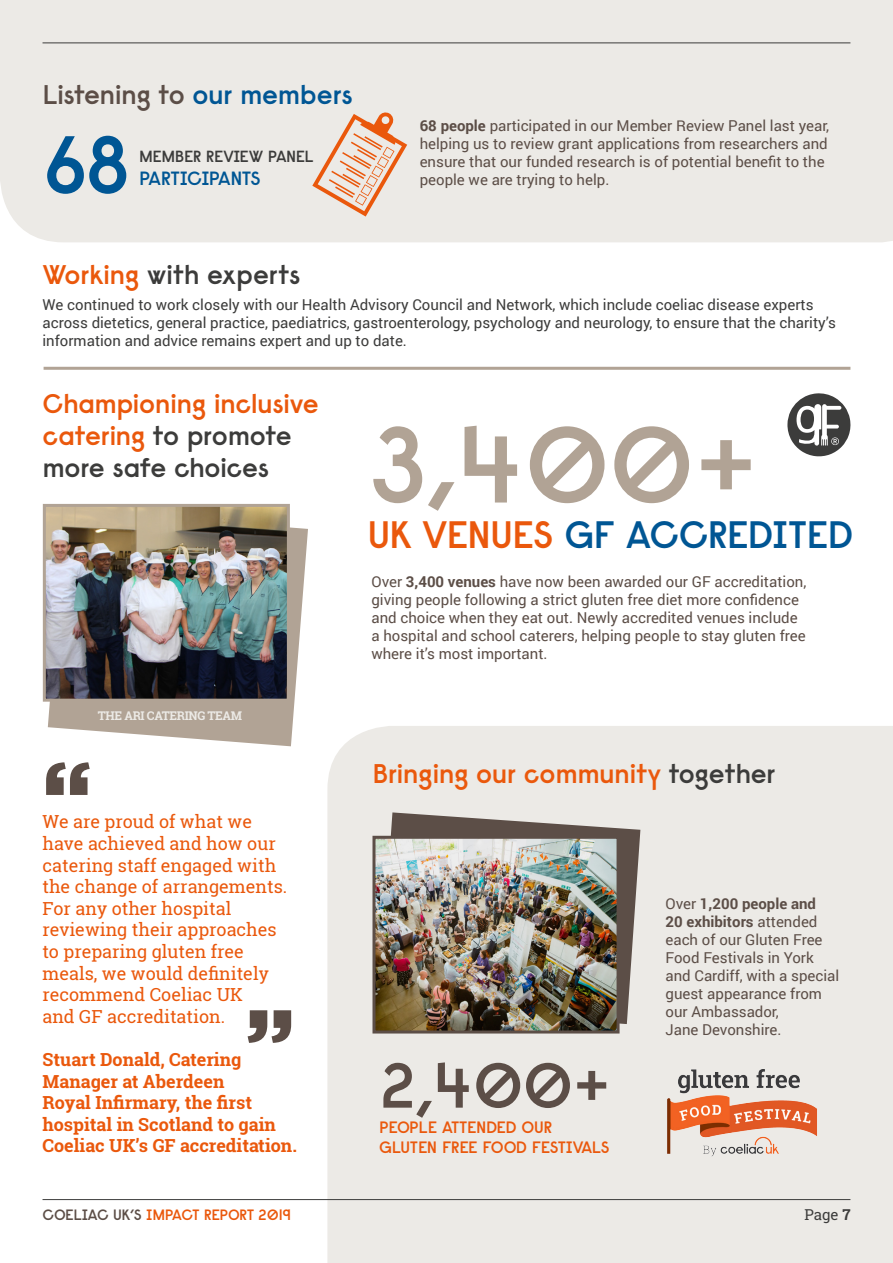
<style>
.page{position:relative;width:893px;height:1263px;background:#fff}
.page>*{position:absolute;margin:0;border:0;box-sizing:border-box;transform-origin:0 0}
.t1{font:600 108px "Raisonne";color:#b1a395}
.t2{font:900 90px "Gotham";color:#5c4e47}
.t3{font:600 81.6px "Raisonne";color:#005694}
.t4{font:600 63.6px "Raisonne";color:#5c4e47}
.t5{font:600 38.25px "Raisonne";letter-spacing:-.025em;color:#005694}
.t6{font:600 27px/32.4px "Raisonne";letter-spacing:-.02em;color:#ea580c}
.t7{font:600 27px "Raisonne";letter-spacing:-.02em;color:#5c4e47}
.t8{font:600 27px "Raisonne";letter-spacing:-.015em;color:#3c3c3b}
.t9{font:600 19.2px "Raisonne";letter-spacing:-.02em;color:#005694}
.t10{font:18px/21.6px "Roboto Slab";color:#ea580c}
.t11{font:700 18px/21.6px "Roboto Slab";color:#ea580c}
.t12{font:600 16.5px/19.8px "Raisonne";letter-spacing:-.025em;color:#ea580c}
.t13{font:600 16.2px "Raisonne";letter-spacing:-.03em;color:#3c3c3b}
.t14{font:15px/18px "Roboto";color:#5c4e47}
.t15{font:15px/18px "Roboto";color:#3c3c3b}
.t16{font:600 15px "Raisonne";letter-spacing:-.02em;color:#ea580c}
.t17{font:15px "Roboto Slab";color:#3c3c3b}
.t18{font:700 12px "Roboto Slab";letter-spacing:-.03em;color:#eceae6}
.s1{color:#005694}
.s2{color:#ea580c}
.s3{font-weight:700}
.s4{color:#3c3c3b}
.s5{color:#5c4e47}
</style>
<div class="page">
<svg style="left:787px;top:393px;width:64px;height:64px"></svg>
<hr style="left:44px;top:367px;width:806px;height:3px;background:#b1a395">
<div style="left:0;top:0;width:893px;height:242px;background:#eceae6"></div>
<div style="left:327px;top:726px;width:566px;height:537px;background:#eceae6"></div>
<svg style="left:312px;top:111px;width:95px;height:106px;background:#ebccba"></svg>
<svg style="left:379px;top:812px;width:261px;height:212px;background:#918781"></svg>
<img style="left:376px;top:840px;width:240px;height:189px">
<div style="left:372px;top:836px;width:248px;height:197px;border:3px solid #5c4e47"></div>
<hr style="left:43px;top:1199px;width:807px;height:1px;background:#3c3c3b">
<hr style="left:43px;top:43px;width:807px;height:1px;background:#3c3c3b">
<svg style="left:48px;top:527px;width:260px;height:219px;fill:#b1a395"></svg>
<img style="left:654px;top:1052px;width:173px;height:118px">
<img style="left:47px;top:508px;width:239px;height:190px">
<div style="left:43px;top:504px;width:247px;height:198px;border:3px solid #b1a395"></div>
<h3 class="t7" style="left:43px;top:77px;width:312px">Listening to <span class="s1">our members</span></h3>
<h3 class="t3" style="left:43px;top:112px;width:91px">68</h3>
<p class="t13" style="left:139px;top:145px;width:176px">MEMBER REVIEW PANEL</p>
<p class="t9" style="left:139px;top:166px;width:123px">PARTICIPANTS</p>
<h3 class="t8" style="left:43px;top:257px;width:259px"><span class="s2">Working</span> with experts</h3>
<p class="t14" style="left:420px;top:116px;width:411px"><span class="s3">68 people</span> participated in our Member Review Panel last year, helping us to review grant applications from researchers and ensure that our funded research is of potential benefit to the people we are trying to help.</p>
<p class="t15" style="left:43px;top:295px;width:795px">We continued to work closely with our Health Advisory Council and Network, which include coeliac disease experts across dietetics, general practice, paediatrics, gastroenterology, psychology and neurology, to ensure that the charity’s information and advice remains expert and up to date.</p>
<h3 class="t6" style="left:43px;top:386px;width:278px">Championing inclusive catering <span class="s4">to promote more safe choices</span></h3>
<p class="t18" style="left:98px;top:707px;width:146px">THE ARI CATERING TEAM</p>
<h2 class="t2" style="left:43px;top:732px;width:51px">“</h2>
<p class="t10" style="left:43px;top:811px;width:246px">We are proud of what we have achieved and how our catering staff engaged with the change of arrangements.<br>For any other hospital reviewing their approaches to preparing gluten free meals, we would definitely recommend Coeliac UK<br>and GF accreditation.</p>
<p class="t11" style="left:43px;top:1048px;width:256px">Stuart Donald, Catering<br>Manager at Aberdeen<br>Royal Infirmary, the first hospital in Scotland to gain<br>Coeliac UK’s GF accreditation.</p>
<h2 class="t2" style="left:295px;top:1073px;width:51px;rotate:-180deg">“</h2>
<h1 class="t1" style="left:368px;top:395px;width:391px">3,400+</h1>
<h3 class="t5" style="left:368px;top:510px;width:487px"><span class="s2">UK VENUES</span> GF ACCREDITED</h3>
<p class="t14" style="left:371px;top:572px;width:436px">Over <span class="s3">3,400 venues</span> have now been awarded our GF accreditation, giving people following a strict gluten free diet more confidence and choice when they eat out. Newly accredited venues include a hospital and school caterers, helping people to stay gluten free where it’s most important.</p>
<h3 class="t6" style="left:372px;top:757px;width:405px">Bringing our community <span class="s4">together</span></h3>
<h3 class="t4" style="left:379px;top:1044px;width:232px">2,400+</h3>
<p class="t12" style="left:379px;top:1117px;width:232px">PEOPLE ATTENDED OUR<br>GLUTEN FREE FOOD FESTIVALS</p>
<p class="t14" style="left:665px;top:894px;width:175px">Over <span class="s3">1,200 people and<br>20 exhibitors</span> attended each of our Gluten Free<br>Food Festivals in York and Cardiff, with a special guest appearance from our Ambassador,<br>Jane Devonshire.</p>
<p class="t16" style="left:43px;top:1205px;width:250px"><span class="s5">COELIAC UK’S</span> IMPACT REPORT 2019</p>
<p class="t17" style="left:804px;top:1205px;width:48px">Page <span class="s3">7</span></p>
</div>
